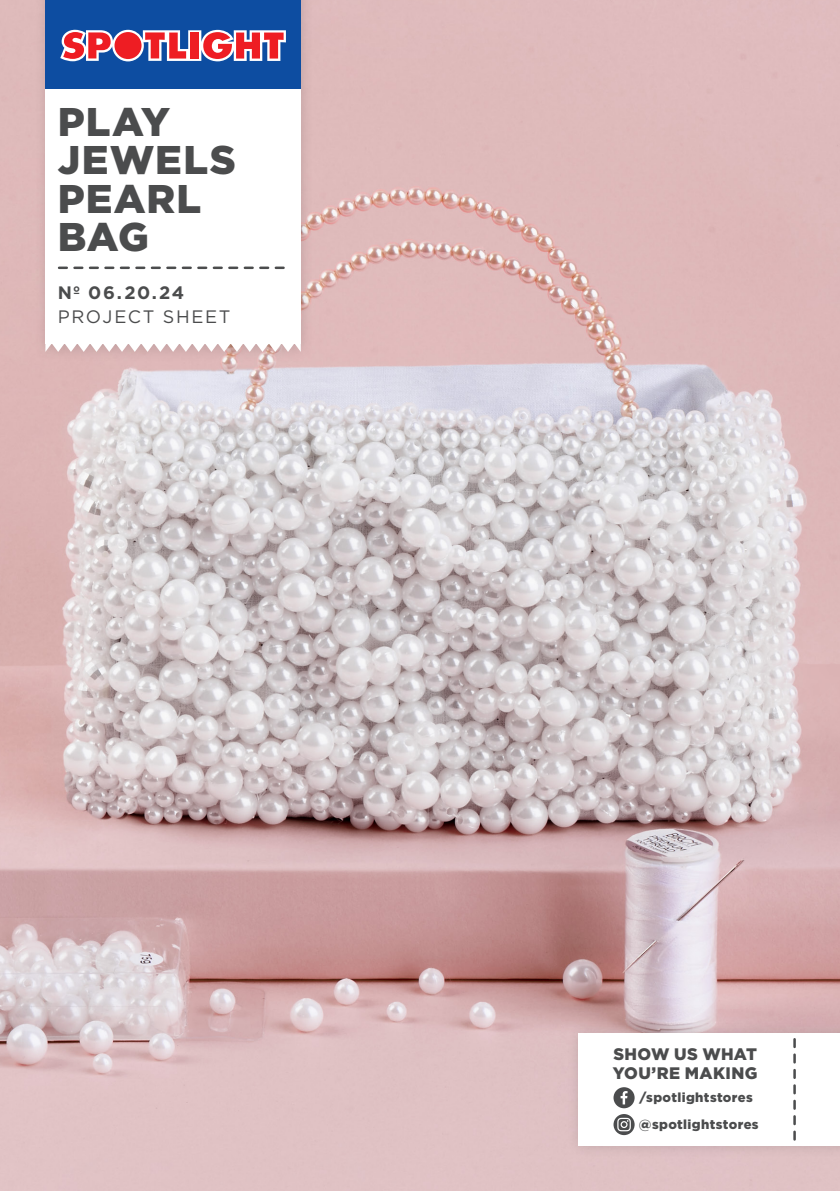
<style>
.page{position:relative;width:840px;height:1191px;background:#fff}
.page>*{position:absolute;margin:0;border:0;box-sizing:border-box;transform-origin:0 0}
.t1{font:900 40px/38.4px "Gotham";letter-spacing:.025em;color:#4b4c4d}
.t2{font:18px/24px "Gotham";letter-spacing:.095em;color:#4b4c4d}
.t3{font:900 16.6px/19.4px "Gotham";letter-spacing:.02em;color:#4b4c4d}
.t4{font:900 13px/26.8px "Gotham";letter-spacing:.025em;color:#4b4c4d}
.s1{font-weight:700}
</style>
<div class="page">
<img style="left:0;top:0;width:839px;height:1191px">
<div style="left:566px;top:1022px;width:273px;height:137px;background:#231f20;opacity:.15"></div>
<div style="left:577px;top:1033px;width:262px;height:112px;background:#fff"></div>
<svg style="left:793px;top:1039px;width:2px;height:100px"></svg>
<div style="left:613px;top:1087px;width:21px;height:21px;background:#4b4c4d;border-radius:50%"></div>
<svg style="left:620px;top:1091px;width:7px;height:13px"></svg>
<svg style="left:613px;top:1114px;width:21px;height:21px"></svg>
<svg style="left:617px;top:1117px;width:13px;height:14px"></svg>
<div style="left:34px;top:0;width:280px;height:363px;background:#231f20;opacity:.15"></div>
<div style="left:45px;top:0;width:255px;height:89px;background:#0d4da1"></div>
<svg style="left:60px;top:30px;width:226px;height:31px;background:#c96f82"></svg>
<svg style="left:45px;top:343px;width:255px;height:9px"></svg>
<div style="left:45px;top:89px;width:255px;height:254px;background:#fff"></div>
<svg style="left:59px;top:266px;width:224px;height:3px"></svg>
<p class="t1" style="left:58px;top:102px;width:180px">PLAY<br>JEWELS</p>
<p class="t1" style="left:58px;top:179px;width:145px">PEARL<br>BAG</p>
<p class="t2" style="left:58px;top:280px;width:174px"><span class="s1">Nº 06.20.24<br></span>PROJECT SHEET</p>
<p class="t3" style="left:612px;top:1043px;width:146px">SHOW US WHAT<br>YOU’RE MAKING</p>
<p class="t4" style="left:638px;top:1084px;width:121px">/spotlightstores @spotlightstores</p>
</div>
